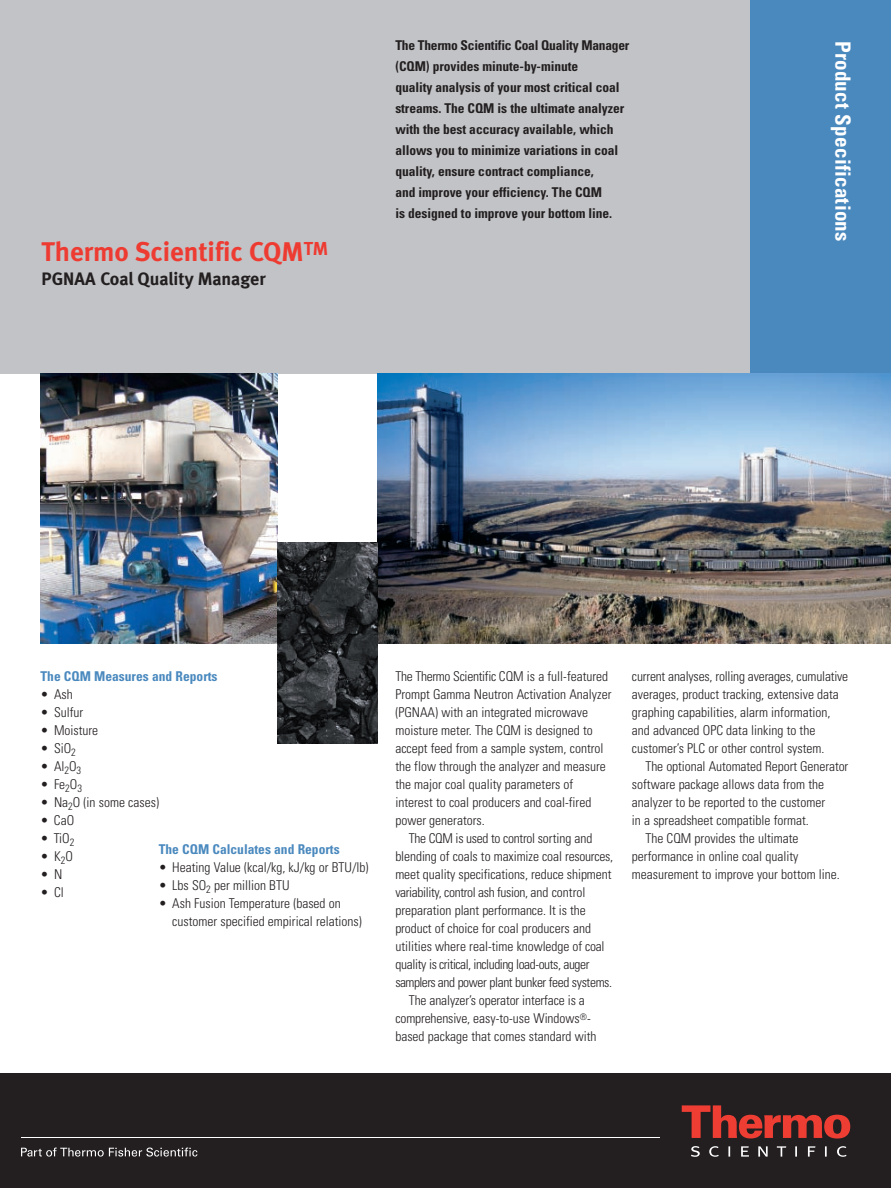
<style>
.page{position:relative;width:891px;height:1188px;background:#fff}
.page>*{position:absolute;margin:0;border:0;box-sizing:border-box;transform-origin:0 0}
.t1{font:27px "Meta Bold LF";color:#ee3b32}
.t2{font:700 condensed 21px "Univers";letter-spacing:.015em;color:#fff}
.t3{font:18px "Meta Bold LF";color:#231f20}
.t4{font:300 condensed 13.5px/18px "Univers";color:#231f20}
.t5{font:700 condensed 13.5px/21px "Univers";letter-spacing:-.005em;color:#231f20}
.t6{font:300 condensed 13.5px "Univers";letter-spacing:-.025em;color:#231f20}
.t7{font:700 condensed 13.5px "Univers";color:#4a89be}
.t8{font:300 condensed 13.5px "Univers";letter-spacing:-.035em;color:#231f20}
.t9{font:300 condensed 13.5px "Univers";letter-spacing:-.02em;color:#231f20}
</style>
<div class="page">
<div style="left:0;top:0;width:750px;height:374px;background:#c2c3c6"></div>
<div style="left:750px;top:0;width:141px;height:374px;background:#4a89be"></div>
<img style="left:377px;top:374px;width:514px;height:269px">
<div style="left:0;top:1073px;width:891px;height:115px;background:#231f20"></div>
<svg style="left:21px;top:1148px;width:176px;height:9px"></svg>
<svg style="left:682px;top:1105px;width:168px;height:34px"></svg>
<svg style="left:691px;top:1146px;width:156px;height:11px"></svg>
<hr style="left:21px;top:1137px;width:638px;height:1px;background:#fff">
<img style="left:40px;top:374px;width:237px;height:270px">
<img style="left:277px;top:543px;width:100px;height:201px">
<h1 class="t1" style="left:42px;top:243px;width:288px">Thermo Scientific CQM<sup>TM</sup></h1>
<h3 class="t3" style="left:42px;top:273px;width:226px">PGNAA Coal Quality Manager</h3>
<p class="t5" style="left:395px;top:36px;width:236px">The Thermo Scientific Coal Quality Manager (CQM) provides minute-by-minute<br>quality analysis of your most critical coal streams. The CQM is the ultimate analyzer with the best accuracy available, which allows you to minimize variations in coal quality, ensure contract compliance,<br>and improve your efficiency. The CQM<br>is designed to improve your bottom line.</p>
<h2 class="t2" style="left:851px;top:41px;width:203px;rotate:90deg">Product Specifications</h2>
<p class="t7" style="left:40px;top:671px;width:179px">The CQM Measures and Reports</p>
<p class="t4" style="left:40px;top:687px;width:34px">• Ash</p>
<p class="t4" style="left:40px;top:705px;width:44px">• Sulfur</p>
<p class="t4" style="left:40px;top:723px;width:59px">• Moisture</p>
<p class="t4" style="left:40px;top:740px;width:37px">• SiO<sub>2</sub></p>
<p class="t4" style="left:40px;top:759px;width:42px">• Al<sub>2</sub>O<sub>3</sub></p>
<p class="t4" style="left:40px;top:777px;width:43px">• Fe<sub>2</sub>O<sub>3</sub></p>
<p class="t4" style="left:40px;top:795px;width:120px">• Na<sub>2</sub>O (in some cases)</p>
<p class="t4" style="left:40px;top:813px;width:35px">• CaO</p>
<p class="t4" style="left:40px;top:831px;width:35px">• TiO<sub>2</sub></p>
<p class="t4" style="left:40px;top:849px;width:34px">• K<sub>2</sub>O</p>
<p class="t4" style="left:41px;top:867px;width:23px">• N</p>
<p class="t4" style="left:41px;top:885px;width:25px">• Cl</p>
<p class="t7" style="left:159px;top:844px;width:182px">The CQM Calculates and Reports</p>
<p class="t4" style="left:159px;top:860px;width:211px">• Heating Value (kcal/kg, kJ/kg or BTU/lb)</p>
<p class="t4" style="left:159px;top:878px;width:132px">• Lbs SO<sub>2</sub> per million BTU</p>
<p class="t4" style="left:172px;top:896px;width:191px;text-indent:-14px">• Ash Fusion Temperature (based on customer specified empirical relations)</p>
<p class="t4" style="left:395px;top:669px;width:218px">The Thermo Scientific CQM is a full-featured Prompt Gamma Neutron Activation Analyzer (PGNAA) with an integrated microwave moisture meter. The CQM is designed to accept feed from a sample system, control the flow through the analyzer and measure the major coal quality parameters of interest to coal producers and coal-fired power generators.</p>
<p class="t9" style="left:409px;top:833px;width:185px">The CQM is used to control sorting and</p>
<p class="t4" style="left:395px;top:848px;width:219px">blending of coals to maximize coal resources,</p>
<p class="t4" style="left:395px;top:866px;width:218px">meet quality specifications, reduce shipment</p>
<p class="t6" style="left:395px;top:887px;width:192px">variability, control ash fusion, and control</p>
<p class="t4" style="left:395px;top:902px;width:192px">preparation plant performance. It is the</p>
<p class="t4" style="left:395px;top:920px;width:197px">product of choice for coal producers and</p>
<p class="t4" style="left:395px;top:938px;width:211px">utilities where real-time knowledge of coal</p>
<p class="t8" style="left:395px;top:959px;width:196px">quality is critical, including load-outs, auger</p>
<p class="t6" style="left:395px;top:977px;width:218px">samplers and power plant bunker feed systems.</p>
<p class="t4" style="left:409px;top:992px;width:178px">The analyzer’s operator interface is a</p>
<p class="t4" style="left:395px;top:1010px;width:197px">comprehensive, easy-to-use Windows<sup>®</sup>-</p>
<p class="t4" style="left:395px;top:1029px;width:203px">based package that comes standard with</p>
<p class="t4" style="left:632px;top:669px;width:218px">current analyses, rolling averages, cumulative averages, product tracking, extensive data graphing capabilities, alarm information, and advanced OPC data linking to the customer’s PLC or other control system.</p>
<p class="t4" style="left:645px;top:758px;width:204px">The optional Automated Report Generator</p>
<p class="t4" style="left:632px;top:776px;width:194px">software package allows data from the</p>
<p class="t4" style="left:632px;top:794px;width:195px">analyzer to be reported to the customer</p>
<p class="t4" style="left:632px;top:812px;width:179px">in a spreadsheet compatible format.</p>
<p class="t4" style="left:645px;top:830px;width:155px">The CQM provides the ultimate</p>
<p class="t4" style="left:632px;top:848px;width:168px">performance in online coal quality</p>
<p class="t4" style="left:632px;top:866px;width:209px">measurement to improve your bottom line.</p>
</div>
